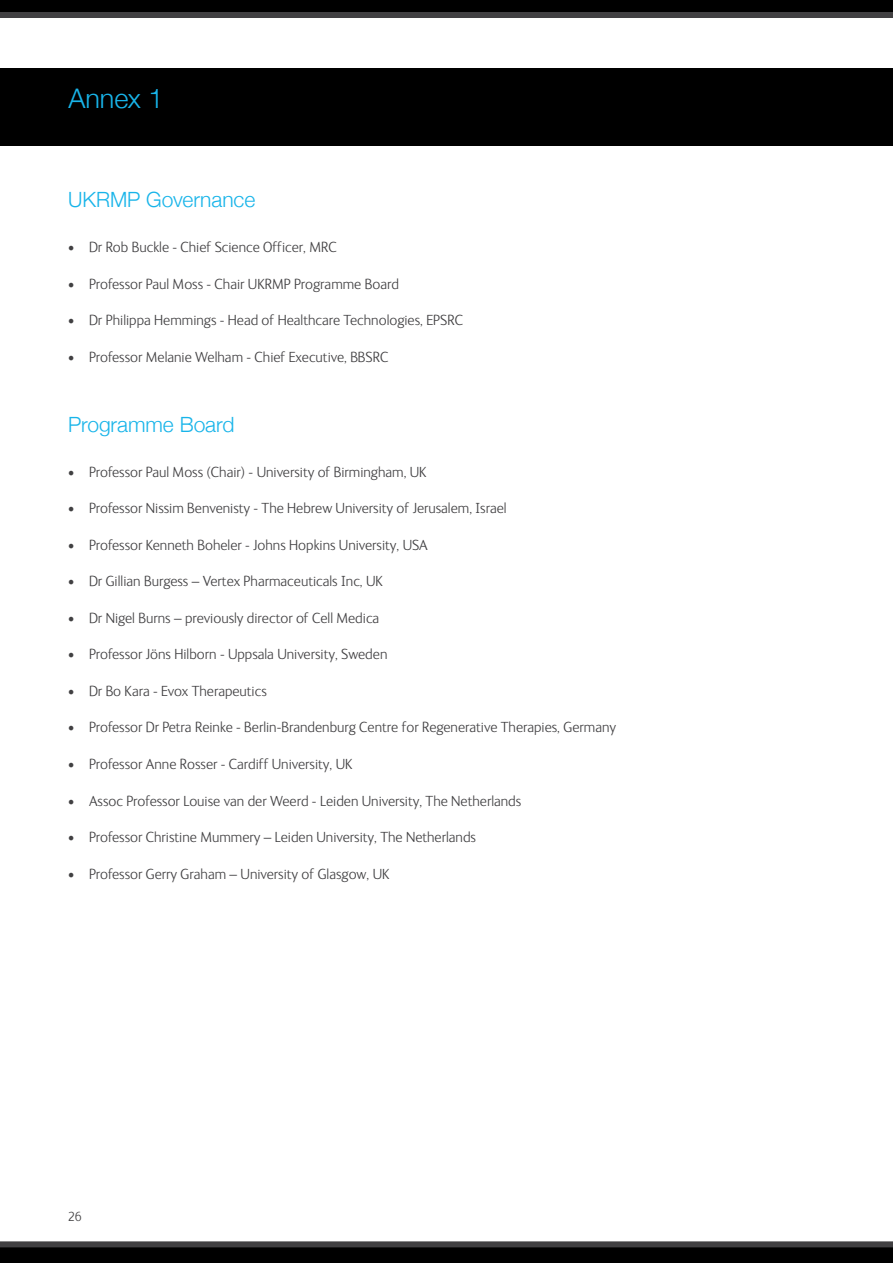
<style>
.page{position:relative;width:893px;height:1263px;background:#fff}
.page>*{position:absolute;margin:0;border:0;box-sizing:border-box;transform-origin:0 0}
.H2_Sub_Heading{font:300 27px "Helvetica Neue";color:#18b4e9}
.H3_Sub_Sub_heading{font:300 21px "Helvetica Neue";color:#18b4e9}
.body_text{font:300 15px "FS Ingrid";color:#414042}
.t1{font:300 13.5px "FS Ingrid";color:#414042}
</style>
<div class="page">
<svg style="left:0;top:0;width:893px;height:18px;background:#151516"></svg>
<svg style="left:0;top:1241px;width:893px;height:22px;background:#161516"></svg>
<div style="left:0;top:68px;width:893px;height:78px;background:#000"></div>
<p class="H2_Sub_Heading" style="left:68px;top:77px;width:97px">Annex 1</p>
<p class="H3_Sub_Sub_heading" style="left:68px;top:183px;width:189px">UKRMP Governance</p>
<p class="body_text" style="left:68px;top:239px;width:270px">• Dr Rob Buckle - Chief Science Officer, MRC</p>
<p class="body_text" style="left:68px;top:276px;width:332px">• Professor Paul Moss - Chair UKRMP Programme Board</p>
<p class="body_text" style="left:68px;top:312px;width:396px">• Dr Philippa Hemmings - Head of Healthcare Technologies, EPSRC</p>
<p class="body_text" style="left:68px;top:349px;width:322px">• Professor Melanie Welham - Chief Executive, BBSRC</p>
<p class="H3_Sub_Sub_heading" style="left:68px;top:407px;width:168px">Programme Board</p>
<p class="body_text" style="left:68px;top:464px;width:360px">• Professor Paul Moss (Chair) - University of Birmingham, UK</p>
<p class="body_text" style="left:68px;top:501px;width:440px">• Professor Nissim Benvenisty - The Hebrew University of Jerusalem, Israel</p>
<p class="body_text" style="left:68px;top:537px;width:361px">• Professor Kenneth Boheler - Johns Hopkins University, USA</p>
<p class="body_text" style="left:68px;top:574px;width:316px">• Dr Gillian Burgess – Vertex Pharmaceuticals Inc, UK</p>
<p class="body_text" style="left:68px;top:610px;width:313px">• Dr Nigel Burns – previously director of Cell Medica</p>
<p class="body_text" style="left:68px;top:647px;width:321px">• Professor Jöns Hilborn - Uppsala University, Sweden</p>
<p class="body_text" style="left:68px;top:683px;width:200px">• Dr Bo Kara - Evox Therapeutics</p>
<p class="body_text" style="left:68px;top:720px;width:550px">• Professor Dr Petra Reinke - Berlin-Brandenburg Centre for Regenerative Therapies, Germany</p>
<p class="body_text" style="left:68px;top:756px;width:286px">• Professor Anne Rosser - Cardiff University, UK</p>
<p class="body_text" style="left:68px;top:793px;width:455px">• Assoc Professor Louise van der Weerd - Leiden University, The Netherlands</p>
<p class="body_text" style="left:68px;top:829px;width:409px">• Professor Christine Mummery – Leiden University, The Netherlands</p>
<p class="body_text" style="left:68px;top:866px;width:323px">• Professor Gerry Graham – University of Glasgow, UK</p>
<p class="t1" style="left:68px;top:1210px;width:15px">26</p>
</div>
